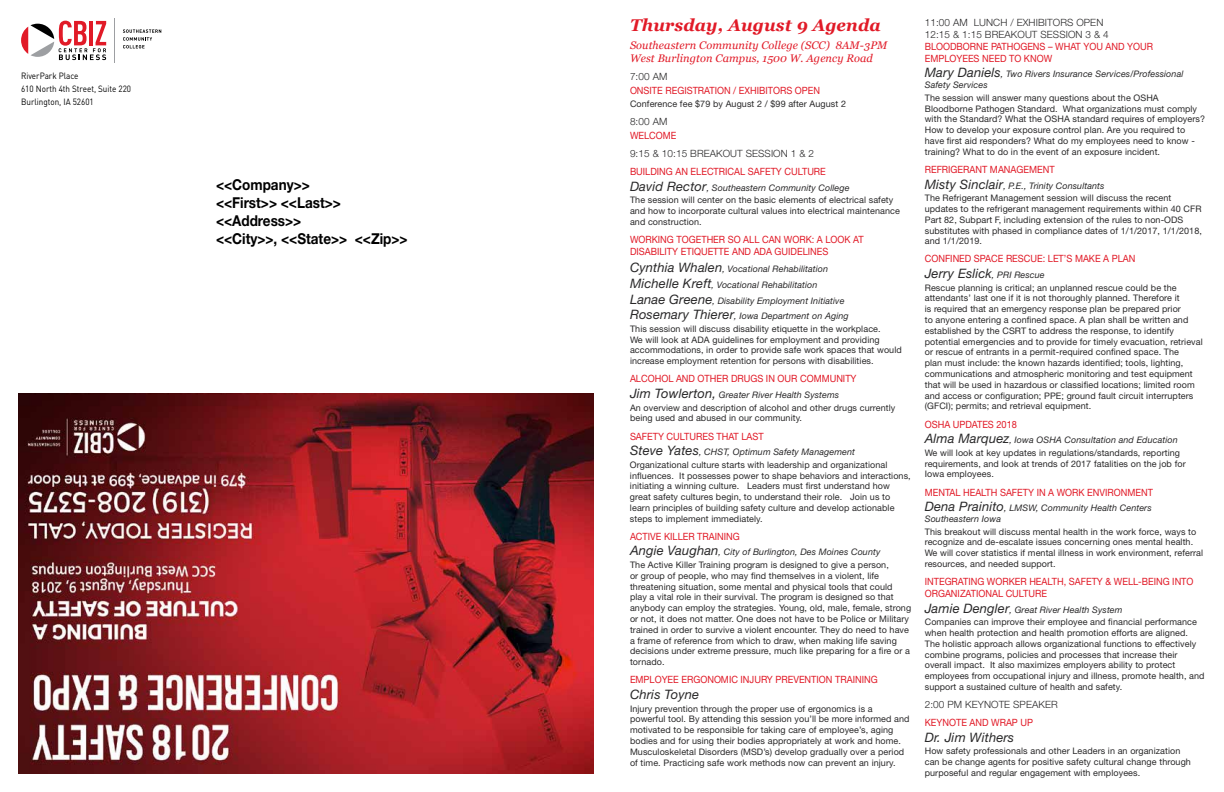
<style>
.page{position:relative;width:1224px;height:792px;background:#fff}
.page>*{position:absolute;margin:0;border:0;box-sizing:border-box;transform-origin:0 0}
.t1{font:italic 700 17px "Georgia";letter-spacing:.01em;color:#e11a27}
.t2{font:700 15px/18px "Helvetica Neue";color:#000;scale:.9 1}
.t3{font:italic 13px "Helvetica Neue";letter-spacing:.01em;color:#292829}
.t4{font:italic 11px/13.2px "Georgia";letter-spacing:.01em;color:#e11a27}
.t5{font:10px/12px "Helvetica Neue";color:#e11a27;scale:.92 1}
.t6{font:300 10px/12px "Helvetica Neue";letter-spacing:.01em;color:#292829}
.t7{font:9px/10.8px "Helvetica Neue";letter-spacing:.01em;color:#292829}
.t8{font:italic 9px/15.6px "Helvetica Neue";letter-spacing:.01em;color:#292829}
.t9{font:9px/13px "DINOT";color:#000;scale:.9 1}
.s1{font-style:italic;font-size:13px}
.s2{font-style:italic}
.s3{font-size:13px}
.s4{font-size:9px}
</style>
<div class="page">
<svg style="left:123px;top:29px;width:38px;height:19px"></svg>
<hr style="left:114px;top:18px;width:1px;height:44px;background:#9d9fa2">
<svg style="left:21px;top:21px;width:85px;height:39px"></svg>
<img style="left:18px;top:394px;width:576px;height:380px">
<p class="t9" style="left:21px;top:69px;width:124px">RiverPark Place<br>610 North 4th Street, Suite 220<br>Burlington, IA 52601</p>
<h2 class="t2" style="left:216px;top:176px;width:215px">&lt;&lt;Company&gt;&gt;<br>&lt;&lt;First&gt;&gt; &lt;&lt;Last&gt;&gt; &lt;&lt;Address&gt;&gt;<br>&lt;&lt;City&gt;&gt;, &lt;&lt;State&gt;&gt; &lt;&lt;Zip&gt;&gt;</h2>
<h1 class="t1" style="left:630px;top:14px;width:252px">Thursday, August 9 Agenda</h1>
<p class="t4" style="left:630px;top:38px;width:259px">Southeastern Community College (SCC) 8AM-3PM<br>West Burlington Campus, 1500 W. Agency Road</p>
<p class="t6" style="left:630px;top:70px;width:39px">7:00 AM</p>
<p class="t5" style="left:630px;top:84px;width:208px">ONSITE REGISTRATION / EXHIBITORS OPEN</p>
<p class="t7" style="left:630px;top:98px;width:218px">Conference fee $79 by August 2 / $99 after August 2</p>
<p class="t6" style="left:630px;top:115px;width:39px">8:00 AM</p>
<p class="t5" style="left:630px;top:129px;width:52px">WELCOME</p>
<p class="t6" style="left:630px;top:147px;width:186px">9:15 &amp; 10:15 BREAKOUT SESSION 1 &amp; 2</p>
<p class="t5" style="left:630px;top:165px;width:214px">BUILDING AN ELECTRICAL SAFETY CULTURE</p>
<p class="t7" style="left:630px;top:181px;width:265px;line-height:12.6px"><span class="s1">David Rector</span><span class="s2">, Southeastern Community College<br></span>The session will center on the basic elements of electrical safety</p>
<p class="t7" style="left:630px;top:205px;width:271px">and how to incorporate cultural values into electrical maintenance and construction.</p>
<p class="t5" style="left:630px;top:233px;width:255px">WORKING TOGETHER SO ALL CAN WORK: A LOOK AT<br>DISABILITY ETIQUETTE AND ADA GUIDELINES</p>
<p class="t8" style="left:630px;top:261px;width:220px"><span class="s3">Cynthia Whalen</span>, Vocational Rehabilitation <span class="s3">Michelle Kreft</span>, Vocational Rehabilitation <span class="s3">Lanae Greene</span>, Disability Employment Initiative <span class="s3">Rosemary Thierer</span>, Iowa Department on Aging</p>
<p class="t7" style="left:630px;top:323px;width:273px">This session will discuss disability etiquette in the workplace.<br>We will look at ADA guidelines for employment and providing accommodations, in order to provide safe work spaces that would increase employment retention for persons with disabilities.</p>
<p class="t5" style="left:630px;top:373px;width:248px">ALCOHOL AND OTHER DRUGS IN OUR COMMUNITY</p>
<p class="t7" style="left:630px;top:388px;width:267px;line-height:12.6px"><span class="s1">Jim Towlerton,</span> <span class="s2">Greater River Health Systems<br></span>An overview and description of alcohol and other drugs currently</p>
<p class="t7" style="left:630px;top:413px;width:174px">being used and abused in our community.</p>
<p class="t5" style="left:630px;top:430px;width:147px">SAFETY CULTURES THAT LAST</p>
<p class="t7" style="left:630px;top:445px;width:259px;line-height:12.6px"><span class="s1">Steve Yates</span><span class="s2">, CHST, Optimum Safety Management<br></span>Organizational culture starts with leadership and organizational</p>
<p class="t7" style="left:630px;top:470px;width:282px">influences. It possesses power to shape behaviors and interactions, initiating a winning culture. Leaders must first understand how great safety cultures begin, to understand their role. Join us to learn principles of building safety culture and develop actionable steps to implement immediately.</p>
<p class="t5" style="left:630px;top:530px;width:121px">ACTIVE KILLER TRAINING</p>
<p class="t7" style="left:630px;top:546px;width:260px;line-height:12.6px"><span class="s1">Angie Vaughan</span><span class="s2">, City of Burlington, Des Moines County<br></span>The Active Killer Training program is designed to give a person,</p>
<p class="t7" style="left:630px;top:570px;width:283px">or group of people, who may find themselves in a violent, life threatening situation, some mental and physical tools that could play a vital role in their survival. The program is designed so that anybody can employ the strategies. Young, old, male, female, strong or not, it does not matter. One does not have to be Police or Military trained in order to survive a violent encounter. They do need to have a frame of reference from which to draw, when making life saving decisions under extreme pressure, much like preparing for a fire or a tornado.</p>
<p class="t5" style="left:630px;top:674px;width:271px">EMPLOYEE ERGONOMIC INJURY PREVENTION TRAINING</p>
<h3 class="t3" style="left:630px;top:687px;width:71px">Chris Toyne</h3>
<p class="t7" style="left:630px;top:703px;width:281px">Injury prevention through the proper use of ergonomics is a powerful tool. By attending this session you’ll be more informed and motivated to be responsible for taking care of employee’s, aging bodies and for using their bodies appropriately at work and home.<br>Musculoskeletal Disorders (MSD’s) develop gradually over a period of time. Practicing safe work methods now can prevent an injury.</p>
<p class="t6" style="left:925px;top:16px;width:186px">11:00 AM LUNCH / EXHIBITORS OPEN<br>12:15 &amp; 1:15 BREAKOUT SESSION 3 &amp; 4</p>
<p class="t5" style="left:925px;top:40px;width:250px">BLOODBORNE PATHOGENS – WHAT YOU AND YOUR<br>EMPLOYEES NEED TO KNOW</p>
<p class="t8" style="left:925px;top:69px;width:260px;line-height:10.8px"><span class="s3">Mary Daniels</span>, Two Rivers Insurance Services/Professional<br>Safety Services</p>
<p class="t7" style="left:925px;top:92px;width:282px">The session will answer many questions about the OSHA Bloodborne Pathogen Standard. What organizations must comply with the Standard? What the OSHA standard requires of employers?<br>How to develop your exposure control plan. Are you required to have first aid responders? What do my employees need to know - training? What to do in the event of an exposure incident.</p>
<p class="t5" style="left:925px;top:163px;width:143px">REFRIGERANT MANAGEMENT</p>
<p class="t7" style="left:925px;top:179px;width:248px;line-height:12.6px"><span class="s1">Misty Sinclair</span><span class="s2">, P.E., Trinity Consultants<br></span>The Refrigerant Management session will discuss the recent</p>
<p class="t7" style="left:925px;top:203px;width:279px">updates to the refrigerant management requirements within 40 CFR Part 82, Subpart F, including extension of the rules to non-ODS substitutes with phased in compliance dates of 1/1/2017, 1/1/2018, and 1/1/2019.</p>
<p class="t5" style="left:925px;top:253px;width:231px">CONFINED SPACE RESCUE: LET’S MAKE A PLAN</p>
<h3 class="t3" style="left:925px;top:266px;width:122px">Jerry Eslick<span class="s4">, PRI Rescue</span></h3>
<p class="t7" style="left:925px;top:282px;width:280px">Rescue planning is critical; an unplanned rescue could be the attendants’ last one if it is not thoroughly planned. Therefore it<br>is required that an emergency response plan be prepared prior<br>to anyone entering a confined space. A plan shall be written and established by the CSRT to address the response, to identify potential emergencies and to provide for timely evacuation, retrieval or rescue of entrants in a permit-required confined space. The<br>plan must include: the known hazards identified; tools, lighting, communications and atmospheric monitoring and test equipment that will be used in hazardous or classified locations; limited room and access or configuration; PPE; ground fault circuit interrupters (GFCI); permits; and retrieval equipment.</p>
<p class="t5" style="left:925px;top:418px;width:102px">OSHA UPDATES 2018</p>
<p class="t7" style="left:925px;top:434px;width:257px;line-height:12.6px"><span class="s1">Alma Marquez</span><span class="s2">, Iowa OSHA Consultation and Education<br></span>We will look at key updates in regulations/standards, reporting</p>
<p class="t7" style="left:925px;top:458px;width:262px">requirements, and look at trends of 2017 fatalities on the job for<br>Iowa employees.</p>
<p class="t5" style="left:925px;top:486px;width:250px">MENTAL HEALTH SAFETY IN A WORK ENVIRONMENT</p>
<p class="t8" style="left:925px;top:502px;width:228px;line-height:10.8px"><span class="s3">Dena Prainito</span>, LMSW, Community Health Centers<br>Southeastern Iowa</p>
<p class="t7" style="left:925px;top:526px;width:280px">This breakout will discuss mental health in the work force, ways to recognize and de-escalate issues concerning ones mental health.<br>We will cover statistics if mental illness in work environment, referral resources, and needed support.</p>
<p class="t5" style="left:925px;top:575px;width:294px">INTEGRATING WORKER HEALTH, SAFETY &amp; WELL-BEING INTO<br>ORGANIZATIONAL CULTURE</p>
<p class="t7" style="left:925px;top:603px;width:274px;line-height:12.6px"><span class="s1">Jamie Dengler</span><span class="s2">, Great River Health System<br></span>Companies can improve their employee and financial performance</p>
<p class="t7" style="left:925px;top:627px;width:281px">when health protection and health promotion efforts are aligned.<br>The holistic approach allows organizational functions to effectively combine programs, policies and processes that increase their overall impact. It also maximizes employers ability to protect employees from occupational injury and illness, promote health, and support a sustained culture of health and safety.</p>
<p class="t6" style="left:925px;top:698px;width:135px">2:00 PM KEYNOTE SPEAKER</p>
<p class="t5" style="left:925px;top:717px;width:119px">KEYNOTE AND WRAP UP</p>
<h3 class="t3" style="left:925px;top:729px;width:91px">Dr. Jim Withers</h3>
<p class="t7" style="left:925px;top:746px;width:268px">How safety professionals and other Leaders in an organization can be change agents for positive safety cultural change through purposeful and regular engagement with employees.</p>
</div>
